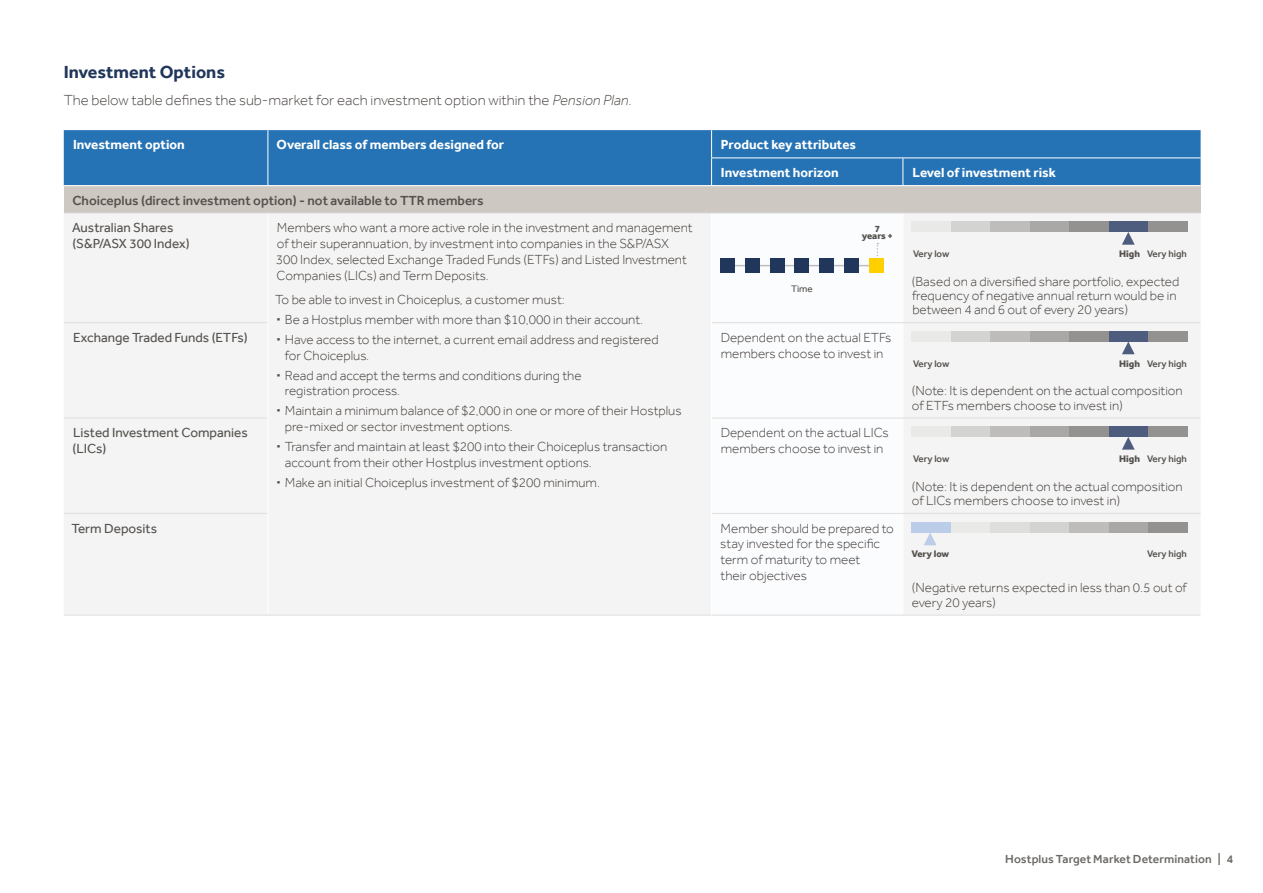
<style>
.page{position:relative;width:1263px;height:893px;background:#fff}
.page>*{position:absolute;margin:0;border:0;box-sizing:border-box;transform-origin:0 0}
.t1{font:700 18px "Effra";color:#20365a}
.t2{font:300 15px "Effra";color:#4b4744}
.t3{font:300 13.5px/15.8px "Effra";color:#413c38}
.t4{font:700 13.5px/27.8px "Effra";color:#fff}
.t5{font:13.5px/15.8px "Effra";color:#55524e}
.t6{font:500 13.5px "Effra";color:#55524e}
.t7{font:500 12px "Effra";letter-spacing:.005em;color:#6a6864}
.t8{font:500 9.75px "Effra";color:#55524e}
.t9{font:800 9.75px/7.5px "Effra";color:#55524e;text-align:center}
.t10{font:9.75px "Effra";color:#55524e}
.s1{font-style:italic}
.s2{font-weight:700;font-size:15px;color:#55524e}
.s3{font-weight:800}
</style>
<div class="page">
<div style="left:64px;top:130px;width:1136px;height:55px;background:#2573b5"></div>
<div style="left:64px;top:186px;width:1136px;height:27px;background:#cec8c3"></div>
<div style="left:64px;top:214px;width:1136px;height:401px;background:#f4f4f4"></div>
<svg style="left:712px;top:214px;width:190px;height:401px"></svg>
<hr style="left:267px;top:513px;width:1px;height:102px;background:#fff">
<hr style="left:711px;top:213px;width:1px;height:110px;background:#fff">
<hr style="left:902px;top:213px;width:1px;height:109px;background:#fff">
<hr style="left:902px;top:323px;width:1px;height:95px;background:#fff">
<hr style="left:902px;top:418px;width:1px;height:95px;background:#fff">
<hr style="left:902px;top:514px;width:1px;height:101px;background:#fff">
<hr style="left:64px;top:418px;width:203px;height:1px;background:#dededd">
<hr style="left:712px;top:418px;width:191px;height:1px;background:#dededd">
<hr style="left:903px;top:418px;width:297px;height:1px;background:#dededd">
<hr style="left:64px;top:513px;width:203px;height:1px;background:#dededd">
<hr style="left:712px;top:513px;width:191px;height:1px;background:#dededd">
<hr style="left:903px;top:513px;width:297px;height:1px;background:#dededd">
<hr style="left:64px;top:615px;width:204px;height:1px;background:#dededd">
<hr style="left:711px;top:158px;width:192px;height:1px;background:#fff">
<hr style="left:903px;top:158px;width:297px;height:1px;background:#fff">
<svg style="left:267px;top:130px;width:1px;height:55px"></svg>
<svg style="left:711px;top:130px;width:1px;height:55px"></svg>
<svg style="left:902px;top:158px;width:1px;height:27px"></svg>
<hr style="left:711px;top:213px;width:192px;height:1px;background:#dededd">
<hr style="left:903px;top:213px;width:297px;height:1px;background:#dededd">
<hr style="left:712px;top:322px;width:191px;height:1px;background:#dededd">
<hr style="left:903px;top:322px;width:297px;height:1px;background:#dededd">
<hr style="left:711px;top:615px;width:192px;height:1px;background:#dededd">
<hr style="left:903px;top:615px;width:297px;height:1px;background:#dededd">
<hr style="left:268px;top:213px;width:443px;height:1px;background:#dededd">
<hr style="left:268px;top:615px;width:443px;height:1px;background:#dededd">
<hr style="left:267px;top:323px;width:1px;height:95px;background:#fff">
<hr style="left:711px;top:323px;width:1px;height:95px;background:#fff">
<hr style="left:267px;top:418px;width:1px;height:95px;background:#fff">
<hr style="left:711px;top:418px;width:1px;height:95px;background:#fff">
<hr style="left:711px;top:513px;width:1px;height:102px;background:#fff">
<hr style="left:64px;top:213px;width:204px;height:1px;background:#dededd">
<hr style="left:64px;top:322px;width:203px;height:1px;background:#dededd">
<hr style="left:267px;top:213px;width:1px;height:110px;background:#fff">
<svg style="left:877px;top:243px;width:1px;height:15px"></svg>
<hr style="left:727px;top:265px;width:149px;height:1px;background:#bebdbc">
<div style="left:745px;top:258px;width:15px;height:15px;background:#20365a"></div>
<div style="left:819px;top:258px;width:15px;height:15px;background:#20365a"></div>
<div style="left:720px;top:258px;width:15px;height:15px;background:#20365a"></div>
<div style="left:794px;top:258px;width:15px;height:15px;background:#20365a"></div>
<div style="left:770px;top:258px;width:14px;height:15px;background:#20365a"></div>
<div style="left:844px;top:258px;width:15px;height:15px;background:#20365a"></div>
<div style="left:869px;top:258px;width:15px;height:15px;background:#ffcf00"></div>
<svg style="left:1122px;top:232px;width:13px;height:13px"></svg>
<div style="left:911px;top:222px;width:40px;height:10px;background:#e9e9e8"></div>
<div style="left:951px;top:222px;width:39px;height:10px;background:#d3d3d2"></div>
<div style="left:990px;top:222px;width:40px;height:10px;background:#bebdbc"></div>
<div style="left:1030px;top:222px;width:39px;height:10px;background:#a9a8a6"></div>
<div style="left:1069px;top:222px;width:40px;height:10px;background:#949290"></div>
<div style="left:1109px;top:222px;width:39px;height:10px;background:#4e5c7e"></div>
<div style="left:1148px;top:222px;width:40px;height:10px;background:#949290"></div>
<svg style="left:1122px;top:342px;width:13px;height:12px"></svg>
<div style="left:911px;top:331px;width:40px;height:11px;background:#e9e9e8"></div>
<div style="left:951px;top:331px;width:39px;height:11px;background:#d3d3d2"></div>
<div style="left:990px;top:331px;width:40px;height:11px;background:#bebdbc"></div>
<div style="left:1030px;top:331px;width:39px;height:11px;background:#a9a8a6"></div>
<div style="left:1069px;top:331px;width:40px;height:11px;background:#949290"></div>
<div style="left:1109px;top:331px;width:39px;height:11px;background:#4e5c7e"></div>
<div style="left:1148px;top:331px;width:40px;height:11px;background:#949290"></div>
<svg style="left:1122px;top:437px;width:13px;height:13px"></svg>
<div style="left:911px;top:427px;width:40px;height:10px;background:#e9e9e8"></div>
<div style="left:951px;top:427px;width:39px;height:10px;background:#d3d3d2"></div>
<div style="left:990px;top:427px;width:40px;height:10px;background:#bebdbc"></div>
<div style="left:1030px;top:427px;width:39px;height:10px;background:#a9a8a6"></div>
<div style="left:1069px;top:427px;width:40px;height:10px;background:#949290"></div>
<div style="left:1109px;top:427px;width:39px;height:10px;background:#4e5c7e"></div>
<div style="left:1148px;top:427px;width:40px;height:10px;background:#949290"></div>
<svg style="left:924px;top:532px;width:12px;height:13px"></svg>
<div style="left:911px;top:522px;width:40px;height:10px;background:#bbcde9"></div>
<div style="left:951px;top:522px;width:39px;height:10px;background:#e9e9e8"></div>
<div style="left:990px;top:522px;width:40px;height:10px;background:#dededd"></div>
<div style="left:1030px;top:522px;width:39px;height:10px;background:#d3d3d2"></div>
<div style="left:1069px;top:522px;width:40px;height:10px;background:#bebdbc"></div>
<div style="left:1109px;top:522px;width:39px;height:10px;background:#a9a8a6"></div>
<div style="left:1148px;top:522px;width:40px;height:10px;background:#949290"></div>
<h1 class="t1" style="left:64px;top:61px;width:163px">Investment Options</h1>
<p class="t2" style="left:64px;top:92px;width:569px">The below table defines the sub-market for each investment option within the <span class="s1">Pension Plan</span>.</p>
<p class="t4" style="left:73px;top:131px;width:113px">Investment option</p>
<p class="t4" style="left:277px;top:131px;width:229px">Overall class of members designed for</p>
<p class="t4" style="left:721px;top:131px;width:137px">Product key attributes<br>Investment horizon</p>
<p class="t6" style="left:72px;top:192px;width:413px">Choiceplus (direct investment option) - not available to TTR members</p>
<p class="t5" style="left:72px;top:220px;width:119px">Australian Shares (S&amp;P/ASX 300 Index)</p>
<p class="t3" style="left:276px;top:220px;width:418px">Members who want a more active role in the investment and management of their superannuation, by investment into companies in the S&amp;P/ASX 300 Index, selected Exchange Traded Funds (ETFs) and Listed Investment Companies (LICs) and Term Deposits.</p>
<p class="t3" style="left:275px;top:289px;width:385px;line-height:20px">To be able to invest in Choiceplus, a customer must:<br><span class="s2">·</span> Be a Hostplus member with more than $10,000 in their account.<br><span class="s2">·</span> Have access to the internet, a current email address and registered</p>
<p class="t3" style="left:276px;top:345px;width:307px;line-height:20px;text-indent:9px">for Choiceplus.<br><span class="s2">·</span> Read and accept the terms and conditions during the</p>
<p class="t3" style="left:276px;top:381px;width:407px;line-height:20px;text-indent:9px">registration process.<br><span class="s2">·</span> Maintain a minimum balance of $2,000 in one or more of their Hostplus</p>
<p class="t3" style="left:276px;top:417px;width:392px;line-height:20px;text-indent:9px">pre-mixed or sector investment options.<br><span class="s2">·</span> Transfer and maintain at least $200 into their Choiceplus transaction</p>
<p class="t3" style="left:276px;top:452px;width:325px;line-height:20px;text-align:center">account from their other Hostplus investment options.<br><span class="s2">·</span> Make an initial Choiceplus investment of $200 minimum.</p>
<p class="t9" style="left:862px;top:225px;width:33px">7 years +</p>
<p class="t10" style="left:791px;top:283px;width:23px">Time</p>
<p class="t5" style="left:73px;top:329px;width:176px">Exchange Traded Funds (ETFs)</p>
<p class="t3" style="left:721px;top:330px;width:172px">Dependent on the actual ETFs members choose to invest in</p>
<p class="t5" style="left:73px;top:425px;width:177px">Listed Investment Companies (LICs)</p>
<p class="t3" style="left:721px;top:425px;width:169px">Dependent on the actual LICs members choose to invest in</p>
<p class="t5" style="left:72px;top:520px;width:87px">Term Deposits</p>
<p class="t3" style="left:720px;top:520px;width:175px">Member should be prepared to stay invested for the specific term of maturity to meet<br>their objectives</p>
<p class="t4" style="left:912px;top:159px;width:145px">Level of investment risk</p>
<p class="t8" style="left:913px;top:248px;width:38px">Very low</p>
<p class="t8" style="left:1119px;top:248px;width:69px"><span class="s3">High</span> Very high</p>
<p class="t3" style="left:912px;top:274px;width:269px;line-height:14.2px">(Based on a diversified share portfolio, expected frequency of negative annual return would be in between 4 and 6 out of every 20 years)</p>
<p class="t8" style="left:913px;top:358px;width:38px">Very low</p>
<p class="t8" style="left:1119px;top:358px;width:69px"><span class="s3">High</span> Very high</p>
<p class="t3" style="left:912px;top:384px;width:273px;line-height:14.2px">(Note: It is dependent on the actual composition of ETFs members choose to invest in)</p>
<p class="t8" style="left:913px;top:453px;width:38px">Very low</p>
<p class="t8" style="left:1119px;top:453px;width:69px"><span class="s3">High</span> Very high</p>
<p class="t3" style="left:912px;top:479px;width:273px;line-height:14.2px">(Note: It is dependent on the actual composition of LICs members choose to invest in)</p>
<p class="t9" style="left:911px;top:550px;width:39px">Very low</p>
<p class="t8" style="left:1147px;top:548px;width:41px">Very high</p>
<p class="t3" style="left:912px;top:581px;width:277px;line-height:14.2px">(Negative returns expected in less than 0.5 out of every 20 years)</p>
<p class="t7" style="left:1005px;top:852px;width:230px">Hostplus Target Market Determination | 4</p>
</div>
